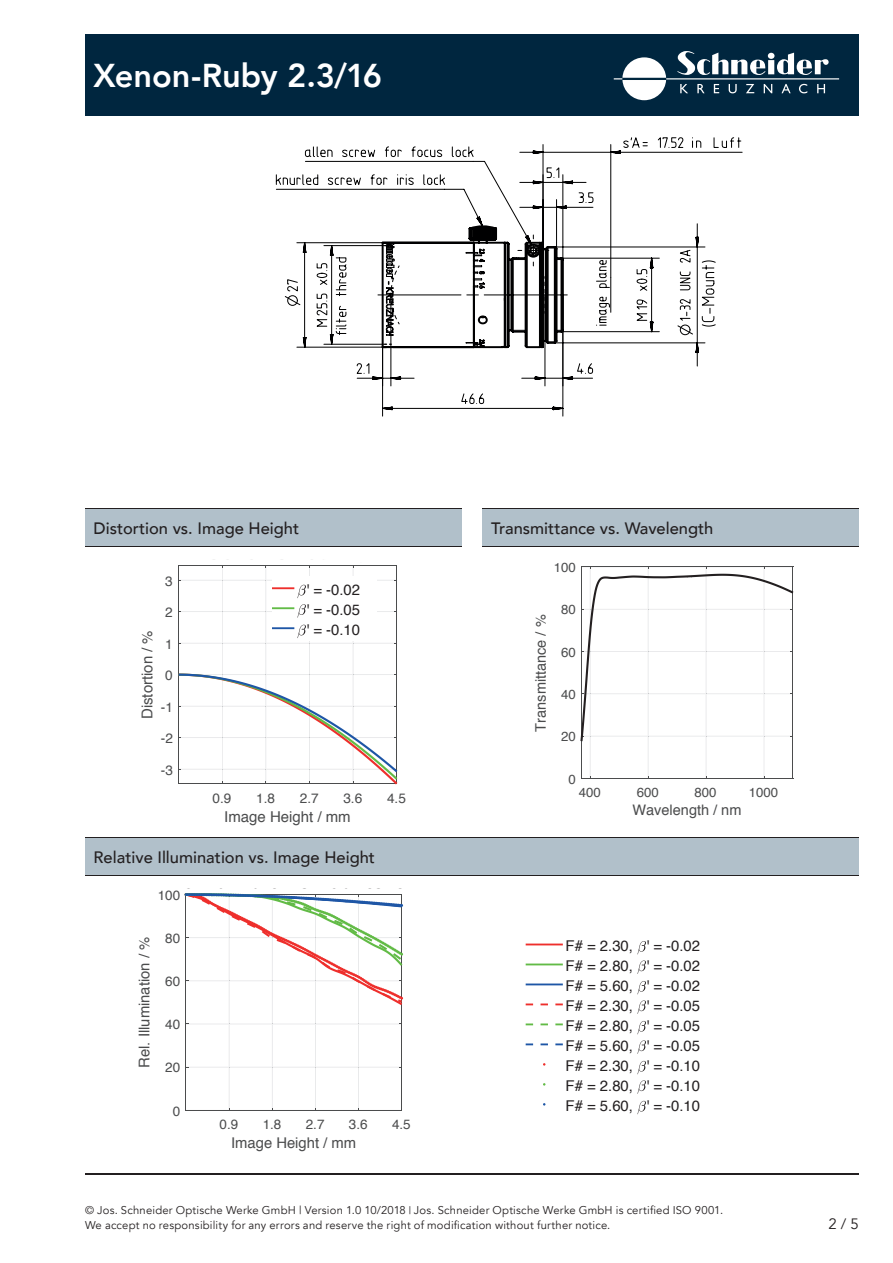
<style>
.page{position:relative;width:893px;height:1263px;background:#fff}
.page>*{position:absolute;margin:0;border:0;box-sizing:border-box;transform-origin:0 0}
.t1{font:800 33px "Avenir LT Com";letter-spacing:-.005em;color:#fff}
.t2{font:500 16.5px "Avenir LT Com";color:#231f20}
.t3{font:15px "Helvetica";color:#4b4c4d}
.t4{font:15px "Avenir LT Com";color:#231f20}
.t5{font:14.85px/20px "Helvetica";color:#231f20;text-align:justify}
.t6{font:14.85px "Helvetica";color:#4b4c4d}
.t7{font:14.55px "Helvetica";color:#4b4c4d}
.t8{font:13.65px "Helvetica";color:#4b4c4d}
.t9{font:13.5px "Helvetica";color:#4b4c4d}
.t10{font:13.2px "Helvetica";color:#4b4c4d}
.t11{font:11.25px/15px "Avenir LT Com";letter-spacing:.02em;color:#231f20}
.s1{font-size:10.5px}
</style>
<div class="page">
<hr style="left:85px;top:1174px;width:774px;height:1px;background:#231f20">
<div style="left:85px;top:34px;width:774px;height:82px;background:#00263f"></div>
<svg style="left:614px;top:57px;width:52px;height:43px"></svg>
<hr style="left:666px;top:78px;width:173px;height:1px;background:#fff">
<svg style="left:677px;top:51px;width:152px;height:24px"></svg>
<svg style="left:680px;top:84px;width:8px;height:9px"></svg>
<svg style="left:697px;top:84px;width:8px;height:9px"></svg>
<svg style="left:714px;top:84px;width:5px;height:9px"></svg>
<svg style="left:729px;top:84px;width:8px;height:9px"></svg>
<svg style="left:746px;top:84px;width:8px;height:9px"></svg>
<svg style="left:764px;top:84px;width:8px;height:9px"></svg>
<svg style="left:781px;top:84px;width:10px;height:9px"></svg>
<svg style="left:799px;top:84px;width:8px;height:9px"></svg>
<svg style="left:817px;top:84px;width:8px;height:9px"></svg>
<svg style="left:304px;top:137px;width:439px;height:23px"></svg>
<svg style="left:275px;top:160px;width:441px;height:167px"></svg>
<svg style="left:314px;top:166px;width:392px;height:201px"></svg>
<svg style="left:275px;top:178px;width:335px;height:239px"></svg>
<div style="left:85px;top:508px;width:376px;height:39px;background:#b1c0ca"></div>
<div style="left:483px;top:508px;width:376px;height:39px;background:#b1c0ca"></div>
<div style="left:85px;top:837px;width:774px;height:38px;background:#b1c0ca"></div>
<hr style="left:590px;top:736px;width:1px;height:42px;background:#e1e2e4">
<hr style="left:648px;top:736px;width:1px;height:42px;background:#e1e2e4">
<hr style="left:706px;top:736px;width:1px;height:42px;background:#e1e2e4">
<hr style="left:764px;top:736px;width:1px;height:42px;background:#e1e2e4">
<hr style="left:581px;top:566px;width:1px;height:213px;background:#4b4c4d">
<hr style="left:793px;top:566px;width:1px;height:213px;background:#4b4c4d">
<svg style="left:582px;top:776px;width:211px;height:3px"></svg>
<svg style="left:580px;top:566px;width:213px;height:175px"></svg>
<svg style="left:185px;top:893px;width:218px;height:218px"></svg>
<svg style="left:178px;top:565px;width:219px;height:219px"></svg>
<hr style="left:272px;top:627px;width:22px;height:2px;background:#1e56a6">
<hr style="left:85px;top:508px;width:376px;height:1px;background:#231f20">
<hr style="left:85px;top:837px;width:774px;height:1px;background:#231f20">
<hr style="left:483px;top:508px;width:376px;height:1px;background:#231f20">
<hr style="left:85px;top:546px;width:376px;height:1px;background:#231f20">
<hr style="left:85px;top:875px;width:774px;height:1px;background:#231f20">
<hr style="left:483px;top:546px;width:376px;height:1px;background:#231f20">
<svg style="left:637px;top:941px;width:9px;height:13px"></svg>
<hr style="left:526px;top:943px;width:37px;height:2px;background:#ee2f2c">
<svg style="left:637px;top:960px;width:9px;height:14px"></svg>
<hr style="left:526px;top:963px;width:37px;height:2px;background:#62bb46">
<svg style="left:637px;top:981px;width:9px;height:13px"></svg>
<hr style="left:526px;top:983px;width:37px;height:2px;background:#1e56a6">
<svg style="left:637px;top:1000px;width:9px;height:14px"></svg>
<svg style="left:526px;top:1003px;width:37px;height:2px"></svg>
<svg style="left:637px;top:1021px;width:9px;height:13px"></svg>
<svg style="left:526px;top:1023px;width:37px;height:2px"></svg>
<svg style="left:637px;top:1040px;width:9px;height:14px"></svg>
<svg style="left:526px;top:1043px;width:37px;height:2px"></svg>
<svg style="left:637px;top:1061px;width:9px;height:13px"></svg>
<svg style="left:637px;top:1080px;width:9px;height:14px"></svg>
<svg style="left:637px;top:1101px;width:9px;height:13px"></svg>
<h1 class="t1" style="left:94px;top:56px;width:290px">Xenon-Ruby 2.3/16</h1>
<h2 class="t2" style="left:94px;top:518px;width:207px">Distortion vs. Image Height</h2>
<h2 class="t2" style="left:491px;top:518px;width:224px">Transmittance vs. Wavelength</h2>
<h3 class="t3" style="left:136px;top:719px;width:90px;rotate:-90deg">Distortion / %</h3>
<p class="t8" style="left:165px;top:570px;width:9px">3</p>
<p class="t8" style="left:165px;top:602px;width:9px">2</p>
<p class="t8" style="left:165px;top:633px;width:9px">1</p>
<p class="t8" style="left:165px;top:665px;width:9px">0</p>
<p class="t8" style="left:161px;top:696px;width:14px">-1</p>
<p class="t8" style="left:161px;top:728px;width:14px">-2</p>
<p class="t8" style="left:161px;top:759px;width:14px">-3</p>
<h3 class="t5" style="left:306px;top:580px;width:55px">' = -0.02 ' = -0.05 ' = -0.10</h3>
<p class="t8" style="left:213px;top:787px;width:20px">0.9</p>
<p class="t8" style="left:256px;top:787px;width:20px">1.8</p>
<p class="t8" style="left:300px;top:787px;width:20px">2.7</p>
<p class="t8" style="left:343px;top:787px;width:20px">3.6</p>
<p class="t8" style="left:387px;top:787px;width:20px">4.5</p>
<h3 class="t3" style="left:224px;top:805px;width:128px">Image Height / mm</h3>
<h2 class="t2" style="left:94px;top:848px;width:283px">Relative Illumination vs. Image Height</h2>
<p class="t9" style="left:158px;top:885px;width:24px">100</p>
<h3 class="t6" style="left:133px;top:1068px;width:132px;rotate:-90deg">Rel. Illumination / %</h3>
<p class="t9" style="left:165px;top:928px;width:16px">80</p>
<p class="t9" style="left:165px;top:971px;width:16px">60</p>
<p class="t9" style="left:165px;top:1014px;width:16px">40</p>
<p class="t9" style="left:165px;top:1057px;width:16px">20</p>
<p class="t9" style="left:173px;top:1100px;width:9px">0</p>
<p class="t9" style="left:220px;top:1114px;width:20px">0.9</p>
<p class="t9" style="left:263px;top:1114px;width:20px">1.8</p>
<p class="t9" style="left:306px;top:1114px;width:20px">2.7</p>
<p class="t9" style="left:349px;top:1114px;width:20px">3.6</p>
<p class="t9" style="left:392px;top:1114px;width:20px">4.5</p>
<h3 class="t6" style="left:231px;top:1131px;width:127px">Image Height / mm</h3>
<p class="t10" style="left:554px;top:557px;width:24px">100</p>
<p class="t7" style="left:529px;top:731px;width:118px;rotate:-90deg">Transmittance / %</p>
<p class="t10" style="left:561px;top:600px;width:16px">80</p>
<p class="t10" style="left:561px;top:642px;width:16px">60</p>
<p class="t10" style="left:561px;top:684px;width:16px">40</p>
<p class="t10" style="left:561px;top:726px;width:16px">20</p>
<p class="t10" style="left:568px;top:769px;width:9px">0</p>
<p class="t10" style="left:579px;top:782px;width:24px">400</p>
<p class="t10" style="left:637px;top:782px;width:24px">600</p>
<p class="t10" style="left:695px;top:782px;width:24px">800</p>
<p class="t10" style="left:749px;top:782px;width:31px">1000</p>
<p class="t7" style="left:632px;top:799px;width:110px">Wavelength / nm</p>
<h3 class="t5" style="left:566px;top:937px;width:136px">F# = 2.30, ' = -0.02<br>F# = 2.80, ' = -0.02<br>F# = 5.60, ' = -0.02<br>F# = 2.30, ' = -0.05<br>F# = 2.80, ' = -0.05<br>F# = 5.60, ' = -0.05<br>F# = 2.30, ' = -0.10<br>F# = 2.80, ' = -0.10<br>F# = 5.60, ' = -0.10</h3>
<p class="t11" style="left:85px;top:1203px;width:640px">© Jos. Schneider Optische Werke GmbH | Version 1.0 10/2018 <span class="s1">|</span> Jos. Schneider Optische Werke GmbH is certified ISO 9001.<br>We accept no responsibility for any errors and reserve the right of modification without further notice.</p>
<h3 class="t4" style="left:828px;top:1214px;width:32px">2 / 5</h3>
</div>
